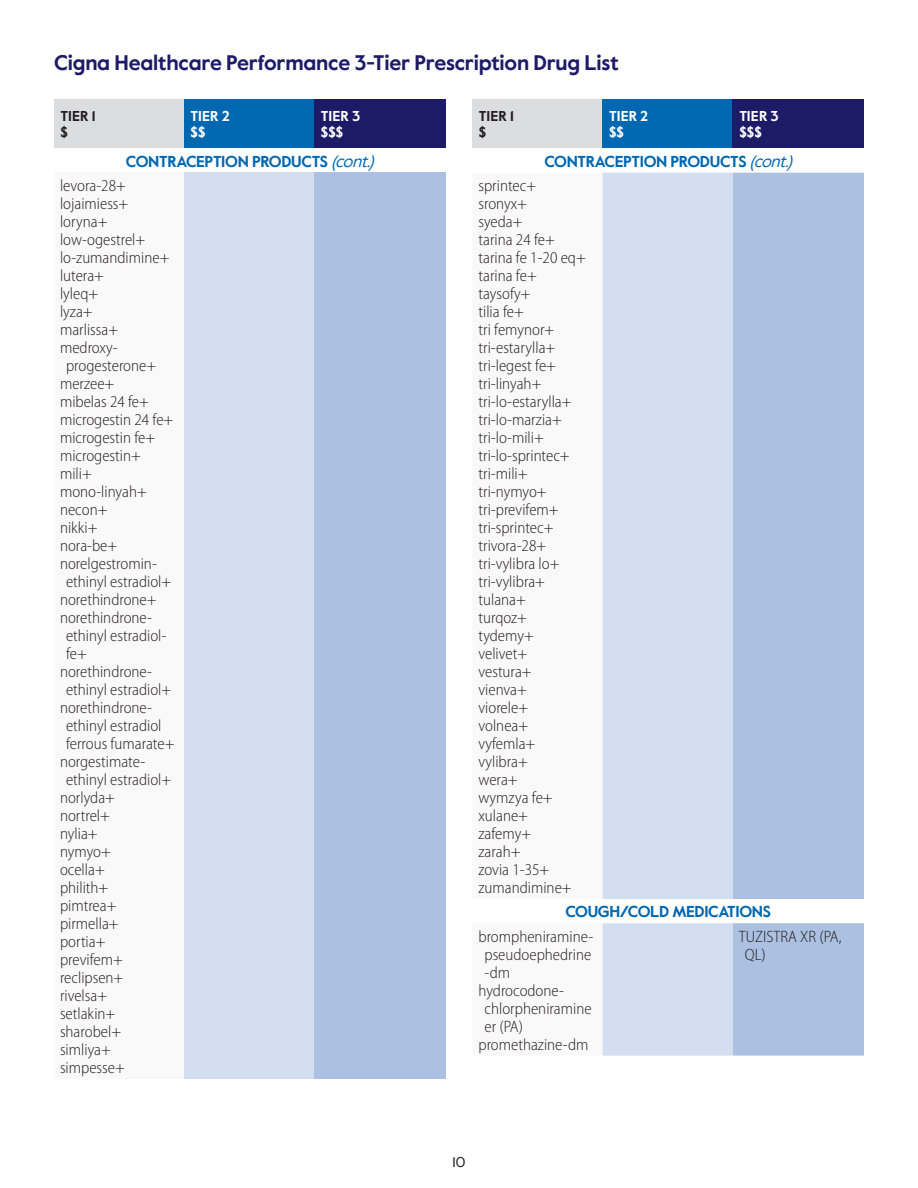
<style>
.page{position:relative;width:918px;height:1188px;background:#fff}
.page>*{position:absolute;margin:0;border:0;box-sizing:border-box;transform-origin:0 0}
.t1{font:700 21px "Value Sans Pro";letter-spacing:-.01em;color:#1d1a68}
.List_Header{font:300 semi-condensed 16.5px/18px "Myriad Pro";color:#231f20}
.Drug_list_categories{font:700 15.75px "Value Sans Pro";letter-spacing:-.02em;color:#0067b1}
.Table_column_header{font:700 14.25px "Value Sans Pro";letter-spacing:.015em;color:#fff}
.Table_column_header-2{font:700 14.25px "Value Sans Pro";letter-spacing:.015em;color:#231f20}
.t2{font:14.25px "Value Sans Pro";color:#231f20}
.s1{font-weight:400;font-style:italic;font-size:16.5px}
</style>
<div class="page">
<div style="left:54px;top:99px;width:130px;height:49px;background:#dcdddf"></div>
<div style="left:184px;top:99px;width:130px;height:49px;background:#0067b1"></div>
<div style="left:314px;top:99px;width:132px;height:49px;background:#1d1a68"></div>
<div style="left:54px;top:173px;width:130px;height:906px;background:#f9f9f9"></div>
<div style="left:184px;top:173px;width:130px;height:906px;background:#d3def0"></div>
<div style="left:314px;top:173px;width:132px;height:906px;background:#acc0e1"></div>
<div style="left:472px;top:99px;width:131px;height:49px;background:#dcdddf"></div>
<div style="left:603px;top:99px;width:130px;height:49px;background:#0067b1"></div>
<div style="left:733px;top:99px;width:131px;height:49px;background:#1d1a68"></div>
<svg style="left:602px;top:173px;width:1px;height:883px"></svg>
<div style="left:603px;top:173px;width:130px;height:883px;background:#d3def0"></div>
<div style="left:733px;top:173px;width:131px;height:883px;background:#acc0e1"></div>
<p class="t1" style="left:54px;top:50px;width:566px">Cigna Healthcare Performance 3-Tier Prescription Drug List</p>
<p class="Table_column_header-2" style="left:60px;top:107px;width:36px">TIER 1</p>
<p class="Table_column_header-2" style="left:60px;top:124px;width:9px">$</p>
<p class="Table_column_header" style="left:191px;top:107px;width:41px">TIER 2</p>
<p class="Table_column_header" style="left:191px;top:124px;width:16px">$$</p>
<p class="Table_column_header" style="left:609px;top:107px;width:41px">TIER 2</p>
<p class="Table_column_header" style="left:609px;top:124px;width:16px">$$</p>
<p class="Table_column_header" style="left:321px;top:107px;width:41px">TIER 3</p>
<p class="Table_column_header" style="left:321px;top:124px;width:24px">$$$</p>
<p class="Drug_list_categories" style="left:126px;top:152px;width:255px">CONTRACEPTION PRODUCTS <span class="s1">(cont.)</span></p>
<p class="Table_column_header-2" style="left:479px;top:107px;width:36px">TIER 1</p>
<p class="Table_column_header-2" style="left:479px;top:124px;width:9px">$</p>
<p class="Table_column_header" style="left:739px;top:107px;width:41px">TIER 3</p>
<p class="Table_column_header" style="left:739px;top:124px;width:24px">$$$</p>
<p class="Drug_list_categories" style="left:544px;top:152px;width:255px">CONTRACEPTION PRODUCTS <span class="s1">(cont.)</span></p>
<p class="List_Header" style="left:60px;top:177px;width:67px">levora-28+</p>
<p class="List_Header" style="left:60px;top:195px;width:70px">lojaimiess+</p>
<p class="List_Header" style="left:60px;top:213px;width:49px">loryna+</p>
<p class="List_Header" style="left:60px;top:231px;width:87px">low-ogestrel+</p>
<p class="List_Header" style="left:60px;top:249px;width:111px">lo-zumandimine+</p>
<p class="List_Header" style="left:60px;top:267px;width:46px">lutera+</p>
<p class="List_Header" style="left:60px;top:285px;width:40px">lyleq+</p>
<p class="List_Header" style="left:60px;top:303px;width:34px">lyza+</p>
<p class="List_Header" style="left:60px;top:321px;width:60px">marlissa+</p>
<p class="List_Header" style="left:66px;top:339px;width:92px;text-indent:-6px">medroxy&shy;progesterone+</p>
<p class="List_Header" style="left:60px;top:375px;width:56px">merzee+</p>
<p class="List_Header" style="left:60px;top:393px;width:91px">mibelas 24 fe+</p>
<p class="List_Header" style="left:60px;top:411px;width:115px">microgestin 24 fe+</p>
<p class="List_Header" style="left:60px;top:429px;width:97px">microgestin fe+</p>
<p class="List_Header" style="left:60px;top:447px;width:82px">microgestin+</p>
<p class="List_Header" style="left:60px;top:465px;width:33px">mili+</p>
<p class="List_Header" style="left:60px;top:483px;width:88px">mono-linyah+</p>
<p class="List_Header" style="left:60px;top:501px;width:49px">necon+</p>
<p class="List_Header" style="left:60px;top:519px;width:39px">nikki+</p>
<p class="List_Header" style="left:60px;top:537px;width:59px">nora-be+</p>
<p class="List_Header" style="left:66px;top:555px;width:107px;text-indent:-6px">norelgestromin&shy;ethinyl estradiol+</p>
<p class="List_Header" style="left:60px;top:591px;width:98px">norethindrone+</p>
<p class="List_Header" style="left:66px;top:609px;width:102px;text-indent:-6px">norethindrone&shy;ethinyl estradiol&shy;fe+</p>
<p class="List_Header" style="left:66px;top:663px;width:107px;text-indent:-6px">norethindrone&shy;ethinyl estradiol+</p>
<p class="List_Header" style="left:66px;top:699px;width:110px;text-indent:-6px">norethindrone&shy;ethinyl estradiol ferrous fumarate+</p>
<p class="List_Header" style="left:66px;top:753px;width:107px;text-indent:-6px">norgestimate&shy;ethinyl estradiol+</p>
<p class="List_Header" style="left:60px;top:789px;width:57px">norlyda+</p>
<p class="List_Header" style="left:60px;top:807px;width:52px">nortrel+</p>
<p class="List_Header" style="left:60px;top:825px;width:39px">nylia+</p>
<p class="List_Header" style="left:60px;top:843px;width:52px">nymyo+</p>
<p class="List_Header" style="left:60px;top:861px;width:46px">ocella+</p>
<p class="List_Header" style="left:60px;top:879px;width:50px">philith+</p>
<p class="List_Header" style="left:60px;top:897px;width:58px">pimtrea+</p>
<p class="List_Header" style="left:60px;top:915px;width:60px">pirmella+</p>
<p class="List_Header" style="left:60px;top:933px;width:47px">portia+</p>
<p class="List_Header" style="left:60px;top:951px;width:64px">previfem+</p>
<p class="List_Header" style="left:60px;top:969px;width:65px">reclipsen+</p>
<p class="List_Header" style="left:60px;top:987px;width:49px">rivelsa+</p>
<p class="List_Header" style="left:60px;top:1005px;width:57px">setlakin+</p>
<p class="List_Header" style="left:60px;top:1023px;width:63px">sharobel+</p>
<p class="List_Header" style="left:60px;top:1041px;width:52px">simliya+</p>
<p class="List_Header" style="left:60px;top:1059px;width:66px">simpesse+</p>
<p class="List_Header" style="left:478px;top:177px;width:59px">sprintec+</p>
<p class="List_Header" style="left:478px;top:195px;width:50px">sronyx+</p>
<p class="List_Header" style="left:478px;top:213px;width:46px">syeda+</p>
<p class="List_Header" style="left:478px;top:231px;width:78px">tarina 24 fe+</p>
<p class="List_Header" style="left:478px;top:249px;width:109px">tarina fe 1-20 eq+</p>
<p class="List_Header" style="left:478px;top:267px;width:60px">tarina fe+</p>
<p class="List_Header" style="left:478px;top:285px;width:54px">taysofy+</p>
<p class="List_Header" style="left:478px;top:303px;width:47px">tilia fe+</p>
<p class="List_Header" style="left:478px;top:321px;width:77px">tri femynor+</p>
<p class="List_Header" style="left:478px;top:339px;width:78px">tri-estarylla+</p>
<p class="List_Header" style="left:478px;top:357px;width:79px">tri-legest fe+</p>
<p class="List_Header" style="left:478px;top:375px;width:65px">tri-linyah+</p>
<p class="List_Header" style="left:478px;top:393px;width:95px">tri-lo-estarylla+</p>
<p class="List_Header" style="left:478px;top:411px;width:85px">tri-lo-marzia+</p>
<p class="List_Header" style="left:478px;top:429px;width:67px">tri-lo-mili+</p>
<p class="List_Header" style="left:478px;top:447px;width:93px">tri-lo-sprintec+</p>
<p class="List_Header" style="left:478px;top:465px;width:51px">tri-mili+</p>
<p class="List_Header" style="left:478px;top:483px;width:70px">tri-nymyo+</p>
<p class="List_Header" style="left:478px;top:501px;width:82px">tri-previfem+</p>
<p class="List_Header" style="left:478px;top:519px;width:77px">tri-sprintec+</p>
<p class="List_Header" style="left:478px;top:537px;width:69px">trivora-28+</p>
<p class="List_Header" style="left:478px;top:555px;width:83px">tri-vylibra lo+</p>
<p class="List_Header" style="left:478px;top:573px;width:68px">tri-vylibra+</p>
<p class="List_Header" style="left:478px;top:591px;width:49px">tulana+</p>
<p class="List_Header" style="left:478px;top:609px;width:50px">turqoz+</p>
<p class="List_Header" style="left:478px;top:627px;width:57px">tydemy+</p>
<p class="List_Header" style="left:478px;top:645px;width:50px">velivet+</p>
<p class="List_Header" style="left:478px;top:663px;width:55px">vestura+</p>
<p class="List_Header" style="left:478px;top:681px;width:50px">vienva+</p>
<p class="List_Header" style="left:478px;top:699px;width:51px">viorele+</p>
<p class="List_Header" style="left:478px;top:717px;width:51px">volnea+</p>
<p class="List_Header" style="left:478px;top:735px;width:58px">vyfemla+</p>
<p class="List_Header" style="left:478px;top:753px;width:51px">vylibra+</p>
<p class="List_Header" style="left:478px;top:771px;width:41px">wera+</p>
<p class="List_Header" style="left:478px;top:789px;width:76px">wymzya fe+</p>
<p class="List_Header" style="left:478px;top:807px;width:51px">xulane+</p>
<p class="List_Header" style="left:478px;top:825px;width:54px">zafemy+</p>
<p class="List_Header" style="left:478px;top:843px;width:44px">zarah+</p>
<p class="List_Header" style="left:478px;top:861px;width:72px">zovia 1-35+</p>
<p class="List_Header" style="left:478px;top:879px;width:95px">zumandimine+</p>
<p class="Drug_list_categories" style="left:565px;top:902px;width:207px">COUGH/COLD MEDICATIONS</p>
<p class="List_Header" style="left:485px;top:927px;width:110px;text-indent:-6px">brompheniramine&shy;pseudoephedrine -dm</p>
<p class="List_Header" style="left:485px;top:981px;width:109px;text-indent:-6px">hydrocodone&shy;chlorpheniramine er (PA)</p>
<p class="List_Header" style="left:478px;top:1035px;width:112px">promethazine-dm</p>
<p class="List_Header" style="left:745px;top:927px;width:98px;text-indent:-6px">TUZISTRA XR (PA,<br>QL)</p>
<p class="t2" style="left:453px;top:1153px;width:14px">10</p>
</div>
